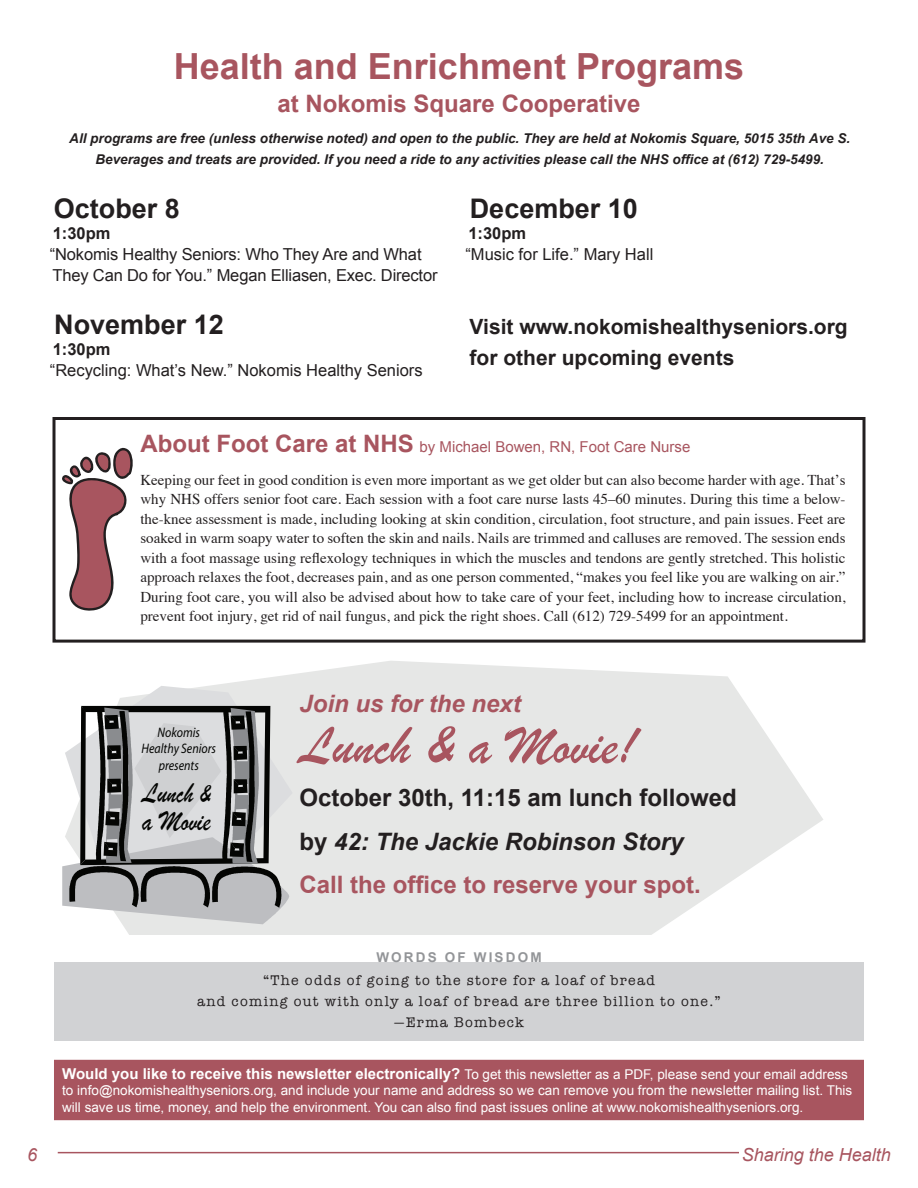
<style>
.page{position:relative;width:918px;height:1188px;background:#fff}
.page>*{position:absolute;margin:0;border:0;box-sizing:border-box;transform-origin:0 0}
.t1{font:55.5px "Brush Script";color:#a8555f}
.t2{font:700 36px "Arial";color:#a8555f}
.t3{font:29.25px/27.6px "Brush Script";color:#040503;scale:.87 1}
.t4{font:700 27px "Arial";color:#231f20}
.t5{font:700 24px/43.5px "Arial";color:#231f20}
.t6{font:700 24px "Arial";color:#a8555f}
.t7{font:italic 700 24px "Arial";color:#a8555f}
.t8{font:700 21px/31.5px "Arial";color:#231f20}
.t9{font:italic 18px "Arial";color:#a8555f}
.t10{font:16.5px/21px "Arial";letter-spacing:-.01em;color:#231f20}
.t11{font:700 16.5px "Arial";color:#231f20}
.t12{font:15px/19.5px "Times";color:#231f20;text-align:justify}
.t13{font:15px "Arial";color:#a8555f}
.t14{font:14.25px/21px "American Typewriter";letter-spacing:.09em;color:#231f20;text-align:center}
.t15{font:italic 13.8px/16.5px "Myriad Pro";color:#040503;text-align:center;scale:.87 1}
.t16{font:13.5px/16.5px "Arial";color:#fff}
.t17{font:italic 700 13.5px/21px "Arial";color:#231f20;text-align:center}
.t18{font:700 13.5px "Arial";letter-spacing:.16em;color:#939598}
.s1{font-weight:700;font-size:24px}
.s2{font-size:25.8px}
.s3{font-style:italic}
.s4{font-weight:700;font-size:15px}
</style>
<div class="page">
<div style="left:52px;top:417px;width:814px;height:226px;border:3px solid #231f20"></div>
<hr style="left:58px;top:1152px;width:681px;height:1px;background:#a8555f">
<div style="left:54px;top:962px;width:810px;height:79px;background:#d1d2d4"></div>
<div style="left:55px;top:1061px;width:808px;height:58px;background:#a8555f"></div>
<div style="left:54px;top:1060px;width:810px;height:60px;border:2px solid #a8555f"></div>
<svg style="left:122px;top:661px;width:701px;height:274px;fill:#e6e7e6"></svg>
<svg style="left:81px;top:686px;width:212px;height:198px;fill:#e6e7e6"></svg>
<svg style="left:62px;top:706px;width:227px;height:218px;background:#a5a6a7"></svg>
<svg style="left:62px;top:448px;width:71px;height:163px"></svg>
<p class="t2" style="left:174px;top:42px;width:572px">Health and Enrichment Programs</p>
<p class="t6" style="left:278px;top:87px;width:364px">at Nokomis Square Cooperative</p>
<p class="t17" style="left:69px;top:129px;width:782px">All programs are free (unless otherwise noted) and open to the public. They are held at Nokomis Square, 5015 35th Ave S.<br>Beverages and treats are provided. If you need a ride to any activities please call the NHS office at (612) 729-5499.</p>
<p class="t4" style="left:54px;top:191px;width:128px">October 8</p>
<p class="t11" style="left:53px;top:222px;width:59px">1:30pm</p>
<p class="t10" style="left:50px;top:244px;width:389px">“Nokomis Healthy Seniors: Who They Are and What<br>They Can Do for You.” Megan Elliasen, Exec. Director</p>
<p class="t4" style="left:54px;top:307px;width:171px">November 12</p>
<p class="t11" style="left:53px;top:339px;width:59px">1:30pm</p>
<p class="t10" style="left:50px;top:360px;width:374px">“Recycling: What’s New.” Nokomis Healthy Seniors</p>
<p class="t4" style="left:470px;top:191px;width:170px">December 10</p>
<p class="t11" style="left:468px;top:222px;width:59px">1:30pm</p>
<p class="t10" style="left:465px;top:244px;width:189px">“Music for Life.” Mary Hall</p>
<p class="t8" style="left:470px;top:311px;width:380px">Visit www.nokomishealthyseniors.org for other upcoming events</p>
<p class="t13" style="left:140px;top:437px;width:552px"><span class="s1">About Foot Care at NHS</span> by Michael Bowen, RN, Foot Care Nurse</p>
<p class="t12" style="left:140px;top:469px;width:707px">Keeping our feet in good condition is even more important as we get older but can also become harder with age. That’s why NHS offers senior foot care. Each session with a foot care nurse lasts 45–60 minutes. During this time a below&shy;the-knee assessment is made, including looking at skin condition, circulation, foot structure, and pain issues. Feet are soaked in warm soapy water to soften the skin and nails. Nails are trimmed and calluses are removed. The session ends with a foot massage using reflexology techniques in which the muscles and tendons are gently stretched. This holistic approach relaxes the foot, decreases pain, and as one person commented, “makes you feel like you are walking on air.” During foot care, you will also be advised about how to take care of your feet, including how to increase circulation, prevent foot injury, get rid of nail fungus, and pick the right shoes. Call (612) 729-5499 for an appointment.</p>
<p class="t15" style="left:142px;top:724px;width:87px">Nokomis<br>Healthy Seniors presents</p>
<p class="t3" style="left:142px;top:780px;width:80px">Lunch <span class="s2">&amp; </span>a Movie</p>
<p class="t7" style="left:299px;top:688px;width:223px">Join us for the next</p>
<p class="t1" style="left:299px;top:712px;width:339px">Lunch &amp; a Movie!</p>
<p class="t5" style="left:299px;top:777px;width:439px">October 30th, 11:15 am lunch followed by <span class="s3">42: The Jackie Robinson Story</span></p>
<p class="t6" style="left:299px;top:869px;width:403px">Call the office to reserve your spot.</p>
<p class="t18" style="left:376px;top:948px;width:167px">WORDS OF WISDOM</p>
<p class="t14" style="left:197px;top:969px;width:525px">“The odds of going to the store for a loaf of bread<br>and coming out with only a loaf of bread are three billion to one.” —Erma Bombeck</p>
<p class="t16" style="left:62px;top:1066px;width:792px"><span class="s4">Would you like to receive this newsletter electronically?</span> To get this newsletter as a PDF, please send your email address to info@nokomishealthyseniors.org, and include your name and address so we can remove you from the newsletter mailing list. This will save us time, money, and help the environment. You can also find past issues online at www.nokomishealthyseniors.org.</p>
<p class="t9" style="left:27px;top:1143px;width:12px">6</p>
<p class="t9" style="left:742px;top:1143px;width:151px">Sharing the Health</p>
</div>
